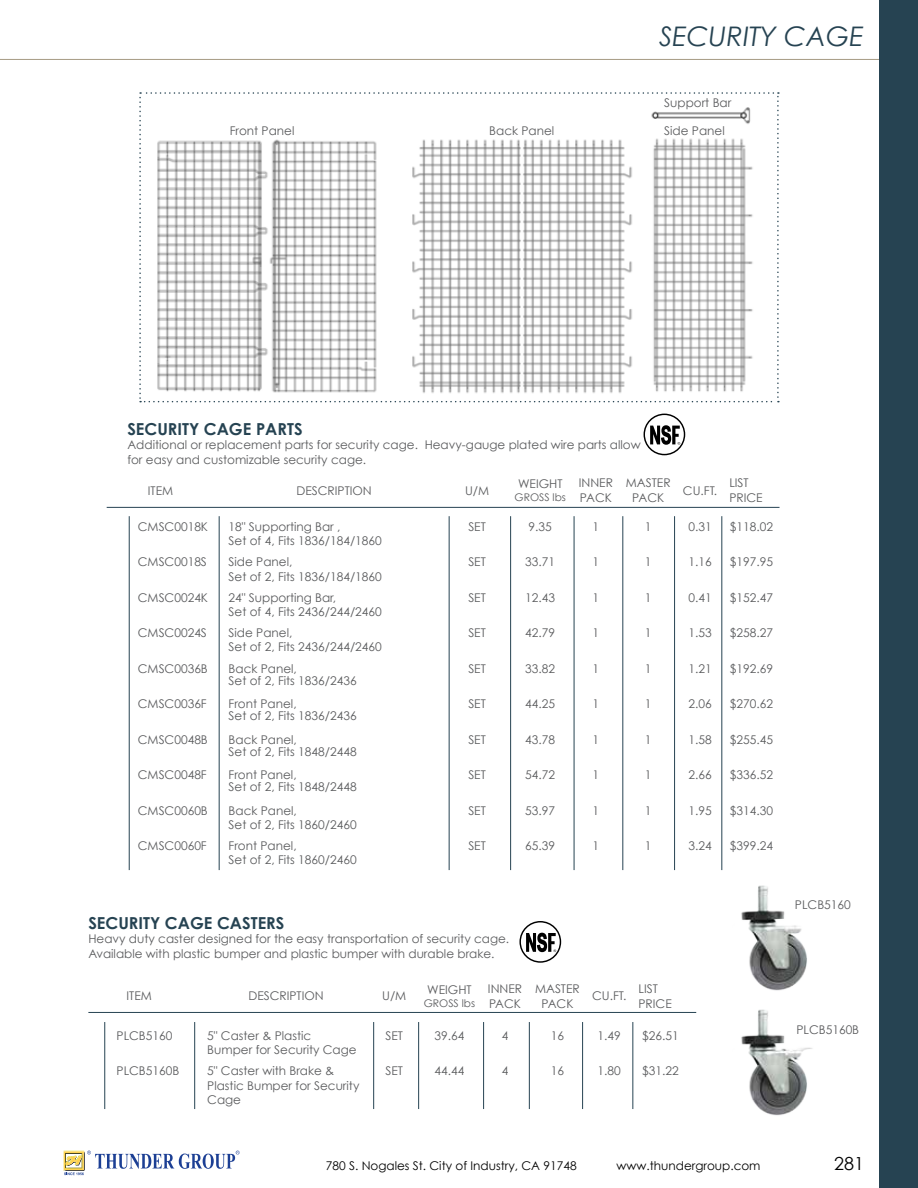
<style>
.page{position:relative;width:918px;height:1188px;background:#fff}
.page>*{position:absolute;margin:0;border:0;box-sizing:border-box;transform-origin:0 0}
.t1{font:italic 27px "Century Gothic";color:#264352}
.t2{font:18px "Century Gothic";color:#000}
.t3{font:700 16.5px "Century Gothic";color:#264352}
.t4{font:12px/14.4px "Century Gothic";color:#5a5b5d}
.t5{font:12px "Century Gothic";color:#000}
.t6{font:10.5px "Century Gothic";color:#5a5b5d}
</style>
<div class="page">
<hr style="left:107px;top:507px;width:673px;height:1px;background:#264352">
<hr style="left:88px;top:1012px;width:608px;height:1px;background:#264352">
<svg style="left:139px;top:92px;width:640px;height:310px"></svg>
<hr style="left:219px;top:516px;width:1px;height:354px;background:#264352">
<hr style="left:449px;top:516px;width:1px;height:354px;background:#264352">
<hr style="left:574px;top:516px;width:1px;height:354px;background:#264352">
<hr style="left:622px;top:516px;width:1px;height:354px;background:#264352">
<hr style="left:510px;top:516px;width:1px;height:354px;background:#264352">
<hr style="left:674px;top:516px;width:1px;height:354px;background:#264352">
<hr style="left:721px;top:516px;width:1px;height:354px;background:#264352">
<hr style="left:129px;top:516px;width:1px;height:354px;background:#264352">
<hr style="left:418px;top:1022px;width:1px;height:87px;background:#264352">
<hr style="left:194px;top:1022px;width:1px;height:87px;background:#264352">
<hr style="left:373px;top:1022px;width:1px;height:87px;background:#264352">
<hr style="left:483px;top:1022px;width:1px;height:87px;background:#264352">
<hr style="left:529px;top:1022px;width:1px;height:87px;background:#264352">
<hr style="left:582px;top:1022px;width:1px;height:87px;background:#264352">
<hr style="left:632px;top:1022px;width:1px;height:87px;background:#264352">
<hr style="left:104px;top:1022px;width:1px;height:87px;background:#264352">
<svg style="left:519px;top:921px;width:42px;height:42px"></svg>
<svg style="left:644px;top:414px;width:41px;height:41px"></svg>
<img style="left:741px;top:885px;width:66px;height:106px">
<img style="left:741px;top:1009px;width:71px;height:107px">
<hr style="left:0;top:59px;width:894px;height:1px;background:#a69b83">
<div style="left:879px;top:0;width:39px;height:1188px;background:#264352"></div>
<svg style="left:63px;top:1151px;width:177px;height:24px"></svg>
<h1 class="t1" style="left:659px;top:19px;width:206px">SECURITY CAGE</h1>
<p class="t4" style="left:664px;top:95px;width:69px">Support Bar</p>
<p class="t4" style="left:230px;top:124px;width:66px">Front Panel</p>
<p class="t4" style="left:489px;top:124px;width:67px">Back Panel</p>
<p class="t4" style="left:664px;top:124px;width:62px">Side Panel</p>
<h3 class="t3" style="left:127px;top:418px;width:177px">SECURITY CAGE PARTS</h3>
<p class="t4" style="left:127px;top:437px;width:515px">Additional or replacement parts for security cage. Heavy-gauge plated wire parts allow for easy and customizable security cage.</p>
<p class="t4" style="left:148px;top:483px;width:27px">ITEM</p>
<p class="t4" style="left:297px;top:483px;width:77px">DESCRIPTION</p>
<p class="t4" style="left:465px;top:483px;width:26px">U/M</p>
<p class="t4" style="left:579px;top:475px;width:36px">INNER<br>PACK</p>
<p class="t4" style="left:626px;top:475px;width:46px;text-align:center">MASTER<br>PACK</p>
<p class="t4" style="left:683px;top:483px;width:36px">CU.FT.</p>
<p class="t4" style="left:729px;top:475px;width:35px">LIST<br>PRICE</p>
<p class="t4" style="left:518px;top:476px;width:46px">WEIGHT</p>
<p class="t6" style="left:515px;top:490px;width:53px">GROSS lbs</p>
<p class="t4" style="left:138px;top:519px;width:72px">CMSC0018K</p>
<p class="t4" style="left:229px;top:519px;width:155px">18" Supporting Bar ,<br>Set of 4, Fits 1836/184/1860</p>
<p class="t4" style="left:468px;top:519px;width:19px">SET</p>
<p class="t4" style="left:529px;top:519px;width:25px">9.35</p>
<p class="t4" style="left:593px;top:519px;width:8px">1</p>
<p class="t4" style="left:645px;top:519px;width:8px">1</p>
<p class="t4" style="left:688px;top:519px;width:25px">0.31</p>
<p class="t4" style="left:730px;top:519px;width:45px">$118.02</p>
<p class="t4" style="left:138px;top:554px;width:71px">CMSC0018S</p>
<p class="t4" style="left:229px;top:554px;width:155px">Side Panel,<br>Set of 2, Fits 1836/184/1860</p>
<p class="t4" style="left:468px;top:554px;width:19px">SET</p>
<p class="t4" style="left:525px;top:554px;width:31px">33.71</p>
<p class="t4" style="left:593px;top:554px;width:8px">1</p>
<p class="t4" style="left:645px;top:554px;width:8px">1</p>
<p class="t4" style="left:688px;top:554px;width:25px">1.16</p>
<p class="t4" style="left:730px;top:554px;width:45px">$197.95</p>
<p class="t4" style="left:138px;top:590px;width:72px">CMSC0024K</p>
<p class="t4" style="left:229px;top:590px;width:155px">24" Supporting Bar,<br>Set of 4, Fits 2436/244/2460</p>
<p class="t4" style="left:468px;top:590px;width:19px">SET</p>
<p class="t4" style="left:525px;top:590px;width:31px">12.43</p>
<p class="t4" style="left:593px;top:590px;width:8px">1</p>
<p class="t4" style="left:645px;top:590px;width:8px">1</p>
<p class="t4" style="left:688px;top:590px;width:25px">0.41</p>
<p class="t4" style="left:730px;top:590px;width:45px">$152.47</p>
<p class="t4" style="left:138px;top:625px;width:71px">CMSC0024S</p>
<p class="t4" style="left:229px;top:625px;width:155px">Side Panel,<br>Set of 2, Fits 2436/244/2460</p>
<p class="t4" style="left:468px;top:625px;width:19px">SET</p>
<p class="t4" style="left:525px;top:625px;width:31px">42.79</p>
<p class="t4" style="left:593px;top:625px;width:8px">1</p>
<p class="t4" style="left:645px;top:625px;width:8px">1</p>
<p class="t4" style="left:688px;top:625px;width:25px">1.53</p>
<p class="t4" style="left:730px;top:625px;width:45px">$258.27</p>
<p class="t4" style="left:138px;top:661px;width:71px">CMSC0036B</p>
<p class="t4" style="left:229px;top:662px;width:130px;line-height:12px">Back Panel,<br>Set of 2, Fits 1836/2436</p>
<p class="t4" style="left:468px;top:661px;width:19px">SET</p>
<p class="t4" style="left:525px;top:661px;width:31px">33.82</p>
<p class="t4" style="left:593px;top:661px;width:8px">1</p>
<p class="t4" style="left:645px;top:661px;width:8px">1</p>
<p class="t4" style="left:688px;top:661px;width:25px">1.21</p>
<p class="t4" style="left:730px;top:661px;width:45px">$192.69</p>
<p class="t4" style="left:138px;top:696px;width:70px">CMSC0036F</p>
<p class="t4" style="left:229px;top:697px;width:130px;line-height:12px">Front Panel,<br>Set of 2, Fits 1836/2436</p>
<p class="t4" style="left:468px;top:696px;width:19px">SET</p>
<p class="t4" style="left:525px;top:696px;width:31px">44.25</p>
<p class="t4" style="left:593px;top:696px;width:8px">1</p>
<p class="t4" style="left:645px;top:696px;width:8px">1</p>
<p class="t4" style="left:688px;top:696px;width:25px">2.06</p>
<p class="t4" style="left:730px;top:696px;width:45px">$270.62</p>
<p class="t4" style="left:138px;top:732px;width:71px">CMSC0048B</p>
<p class="t4" style="left:229px;top:733px;width:130px;line-height:12px">Back Panel,<br>Set of 2, Fits 1848/2448</p>
<p class="t4" style="left:468px;top:732px;width:19px">SET</p>
<p class="t4" style="left:525px;top:732px;width:31px">43.78</p>
<p class="t4" style="left:593px;top:732px;width:8px">1</p>
<p class="t4" style="left:645px;top:732px;width:8px">1</p>
<p class="t4" style="left:688px;top:732px;width:25px">1.58</p>
<p class="t4" style="left:730px;top:732px;width:45px">$255.45</p>
<p class="t4" style="left:138px;top:767px;width:70px">CMSC0048F</p>
<p class="t4" style="left:229px;top:768px;width:130px;line-height:12px">Front Panel,<br>Set of 2, Fits 1848/2448</p>
<p class="t4" style="left:468px;top:767px;width:19px">SET</p>
<p class="t4" style="left:525px;top:767px;width:31px">54.72</p>
<p class="t4" style="left:593px;top:767px;width:8px">1</p>
<p class="t4" style="left:645px;top:767px;width:8px">1</p>
<p class="t4" style="left:688px;top:767px;width:25px">2.66</p>
<p class="t4" style="left:730px;top:767px;width:45px">$336.52</p>
<p class="t4" style="left:138px;top:803px;width:71px">CMSC0060B</p>
<p class="t4" style="left:229px;top:803px;width:130px">Back Panel,<br>Set of 2, Fits 1860/2460</p>
<p class="t4" style="left:468px;top:803px;width:19px">SET</p>
<p class="t4" style="left:525px;top:803px;width:31px">53.97</p>
<p class="t4" style="left:593px;top:803px;width:8px">1</p>
<p class="t4" style="left:645px;top:803px;width:8px">1</p>
<p class="t4" style="left:688px;top:803px;width:25px">1.95</p>
<p class="t4" style="left:730px;top:803px;width:45px">$314.30</p>
<p class="t4" style="left:138px;top:838px;width:70px">CMSC0060F</p>
<p class="t4" style="left:229px;top:838px;width:130px">Front Panel,<br>Set of 2, Fits 1860/2460</p>
<p class="t4" style="left:468px;top:838px;width:19px">SET</p>
<p class="t4" style="left:525px;top:838px;width:31px">65.39</p>
<p class="t4" style="left:593px;top:838px;width:8px">1</p>
<p class="t4" style="left:645px;top:838px;width:8px">1</p>
<p class="t4" style="left:688px;top:838px;width:25px">3.24</p>
<p class="t4" style="left:730px;top:838px;width:45px">$399.24</p>
<h3 class="t3" style="left:88px;top:912px;width:198px">SECURITY CAGE CASTERS</h3>
<p class="t4" style="left:88px;top:931px;width:422px">Heavy duty caster designed for the easy transportation of security cage.<br>Available with plastic bumper and plastic bumper with durable brake.</p>
<p class="t4" style="left:127px;top:989px;width:27px">ITEM</p>
<p class="t4" style="left:248px;top:989px;width:77px">DESCRIPTION</p>
<p class="t4" style="left:382px;top:989px;width:26px">U/M</p>
<p class="t4" style="left:488px;top:981px;width:36px">INNER<br>PACK</p>
<p class="t4" style="left:535px;top:981px;width:46px;text-align:center">MASTER<br>PACK</p>
<p class="t4" style="left:592px;top:989px;width:36px">CU.FT.</p>
<p class="t4" style="left:639px;top:981px;width:35px">LIST<br>PRICE</p>
<p class="t4" style="left:427px;top:982px;width:46px">WEIGHT</p>
<p class="t6" style="left:424px;top:996px;width:53px">GROSS lbs</p>
<p class="t4" style="left:117px;top:1028px;width:57px">PLCB5160</p>
<p class="t4" style="left:207px;top:1028px;width:151px">5" Caster &amp; Plastic<br>Bumper for Security Cage</p>
<p class="t4" style="left:385px;top:1028px;width:19px">SET</p>
<p class="t4" style="left:434px;top:1028px;width:31px">39.64</p>
<p class="t4" style="left:502px;top:1028px;width:8px">4</p>
<p class="t4" style="left:551px;top:1028px;width:15px">16</p>
<p class="t4" style="left:598px;top:1028px;width:25px">1.49</p>
<p class="t4" style="left:642px;top:1028px;width:38px">$26.51</p>
<p class="t4" style="left:117px;top:1064px;width:64px">PLCB5160B</p>
<p class="t4" style="left:207px;top:1064px;width:154px">5" Caster with Brake &amp;<br>Plastic Bumper for Security<br>Cage</p>
<p class="t4" style="left:385px;top:1064px;width:19px">SET</p>
<p class="t4" style="left:434px;top:1064px;width:31px">44.44</p>
<p class="t4" style="left:502px;top:1064px;width:8px">4</p>
<p class="t4" style="left:551px;top:1064px;width:15px">16</p>
<p class="t4" style="left:598px;top:1064px;width:25px">1.80</p>
<p class="t4" style="left:642px;top:1064px;width:38px">$31.22</p>
<p class="t4" style="left:795px;top:897px;width:57px">PLCB5160</p>
<p class="t4" style="left:796px;top:1022px;width:64px">PLCB5160B</p>
<p class="t5" style="left:326px;top:1158px;width:252px">780 S. Nogales St. City of Industry, CA 91748</p>
<p class="t5" style="left:617px;top:1158px;width:146px">www.thundergroup.com</p>
<h2 class="t2" style="left:834px;top:1152px;width:31px">281</h2>
</div>
